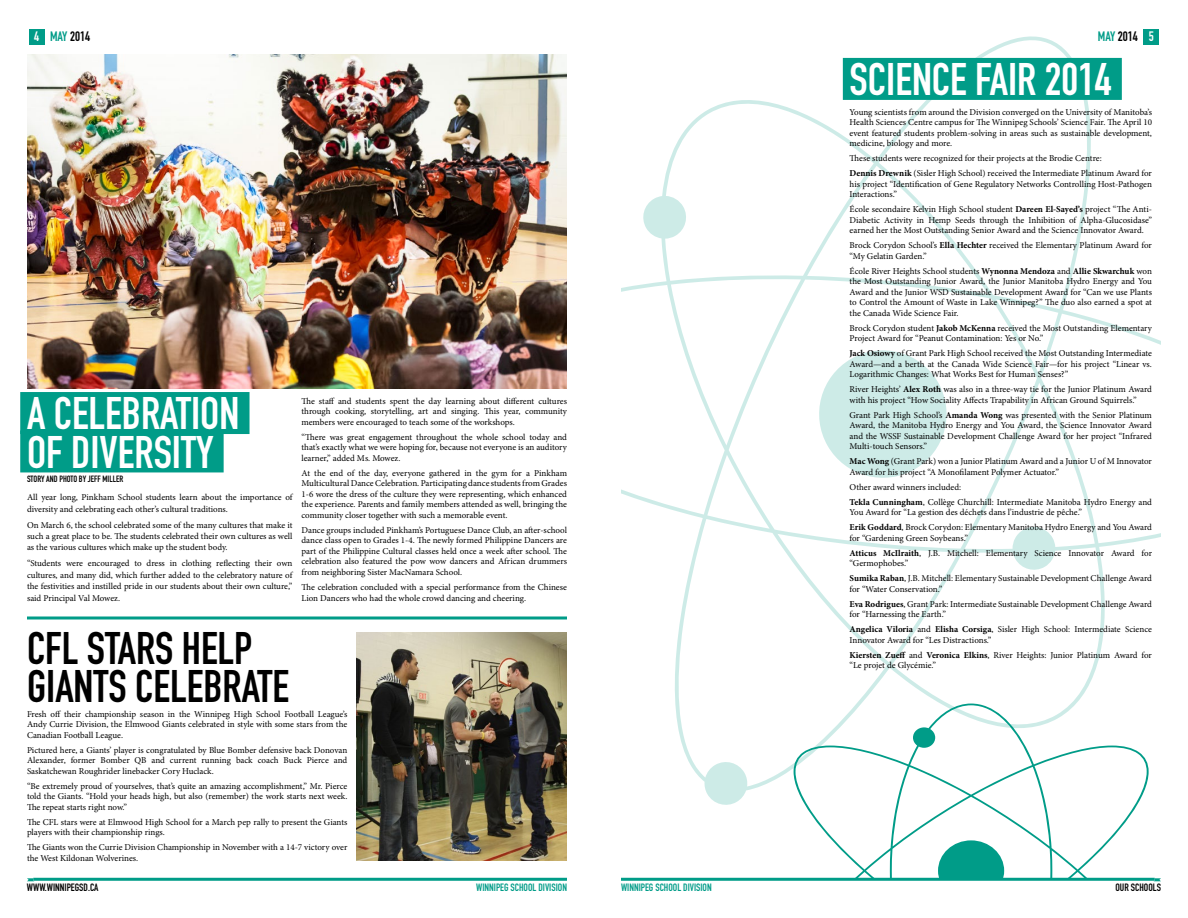
<style>
.page{position:relative;width:1188px;height:918px;background:#fff}
.page>*{position:absolute;margin:0;border:0;box-sizing:border-box;transform-origin:0 0}
.t1{font:45px/38.4px "DIN Engschrift Std";color:#fff}
.t2{font:45px/37.5px "DIN Engschrift Std";color:#000}
.t3{font:13.5px "DIN Engschrift Std";color:#000}
.t4{font:13.5px "DIN Engschrift Std";color:#fff}
.t5{font:10.5px "DIN Engschrift Std";color:#009c88}
.t6{font:10.5px "DIN Engschrift Std";color:#000}
.t7{font:9px/10.5px "Minion Pro";letter-spacing:-.005em;color:#000}
.t8{font:9px "DIN Engschrift Std";color:#000}
.s1{color:#009c88}
.s2{color:#fff}
.s3{font-weight:700}
</style>
<div class="page">
<svg style="left:1155px;top:878px;width:6px;height:3px"></svg>
<div style="left:20px;top:392px;width:230px;height:42px;background:#009c88"></div>
<div style="left:20px;top:430px;width:204px;height:42px;background:#009c88"></div>
<img style="left:356px;top:632px;width:211px;height:229px">
<svg style="left:621px;top:35px;width:540px;height:770px"></svg>
<svg style="left:794px;top:704px;width:355px;height:174px"></svg>
<div style="left:843px;top:58px;width:279px;height:42px;background:#009c88"></div>
<img style="left:27px;top:54px;width:540px;height:334px">
<svg style="left:27px;top:616px;width:540px;height:4px;background:#3fb4a5"></svg>
<div style="left:29px;top:29px;width:15px;height:15px;background:#009c88"></div>
<div style="left:1144px;top:29px;width:15px;height:15px;background:#009c88"></div>
<hr style="left:621px;top:878px;width:534px;height:3px;background:#009c88">
<svg style="left:27px;top:878px;width:6px;height:3px"></svg>
<hr style="left:33px;top:878px;width:534px;height:3px;background:#009c88">
<h2 class="t4" style="left:34px;top:29px;width:7px">4</h2>
<h2 class="t3" style="left:50px;top:29px;width:42px"><span class="s1">MAY</span> 2014</h2>
<h2 class="t3" style="left:1098px;top:29px;width:58px"><span class="s1">MAY</span> 2014 <span class="s2">5</span></h2>
<h1 class="t1" style="left:27px;top:395px;width:214px">A CELEBRATION<br>OF DIVERSITY</h1>
<p class="t8" style="left:27px;top:474px;width:98px">STORY AND PHOTO BY JEFF MILLER</p>
<p class="t7" style="left:27px;top:492px;width:267px;line-height:11.4px">All year long, Pinkham School students learn about the importance of diversity and celebrating each other’s cultural traditions.</p>
<p class="t7" style="left:27px;top:519px;width:267px;line-height:11.4px;text-align:justify">On March 6, the school celebrated some of the many cultures that make it such a great place to be. The students celebrated their own cultures as well as the various cultures which make up the student body.</p>
<p class="t7" style="left:27px;top:558px;width:267px;line-height:11.4px;text-align:justify">“Students were encouraged to dress in clothing reflecting their own cultures, and many did, which further added to the celebratory nature of the festivities and instilled pride in our students about their own culture,” said Principal Val Mowez.</p>
<p class="t7" style="left:302px;top:396px;width:267px;text-align:justify">The staff and students spent the day learning about different cultures through cooking, storytelling, art and singing. This year, community members were encouraged to teach some of the workshops.</p>
<p class="t7" style="left:302px;top:432px;width:267px;text-align:justify">“There was great engagement throughout the whole school today and that’s exactly what we were hoping for, because not everyone is an auditory learner,” added Ms. Mowez.</p>
<p class="t7" style="left:302px;top:468px;width:267px;text-align:justify">At the end of the day, everyone gathered in the gym for a Pinkham Multicultural Dance Celebration. Participating dance students from Grades 1-6 wore the dress of the culture they were representing, which enhanced the experience. Parents and family members attended as well, bringing the community closer together with such a memorable event.</p>
<p class="t7" style="left:302px;top:525px;width:267px;text-align:justify">Dance groups included Pinkham’s Portuguese Dance Club, an after-school dance class open to Grades 1-4. The newly formed Philippine Dancers are part of the Philippine Cultural classes held once a week after school. The celebration also featured the pow wow dancers and African drummers from neighboring Sister MacNamara School.</p>
<p class="t7" style="left:302px;top:582px;width:267px">The celebration concluded with a special performance from the Chinese<br>Lion Dancers who had the whole crowd dancing and cheering.</p>
<h1 class="t2" style="left:27px;top:630px;width:264px">CFL STARS HELP<br>GIANTS CELEBRATE</h1>
<p class="t7" style="left:27px;top:709px;width:322px;text-align:justify">Fresh off their championship season in the Winnipeg High School Football League’s Andy Currie Division, the Elmwood Giants celebrated in style with some stars from the Canadian Football League.</p>
<p class="t7" style="left:27px;top:745px;width:322px;text-align:justify">Pictured here, a Giants’ player is congratulated by Blue Bomber defensive back Donovan Alexander, former Bomber QB and current running back coach Buck Pierce and Saskatchewan Roughrider linebacker Cory Huclack.</p>
<p class="t7" style="left:27px;top:781px;width:322px;text-align:justify">“Be extremely proud of yourselves, that’s quite an amazing accomplishment,” Mr. Pierce told the Giants. “Hold your heads high, but also (remember) the work starts next week.<br>The repeat starts right now.”</p>
<p class="t7" style="left:27px;top:817px;width:322px">The CFL stars were at Elmwood High School for a March pep rally to present the Giants players with their championship rings.</p>
<p class="t7" style="left:27px;top:842px;width:322px">The Giants won the Currie Division Championship in November with a 14-7 victory over the West Kildonan Wolverines.</p>
<h1 class="t1" style="left:850px;top:60px;width:264px">SCIENCE FAIR 2014</h1>
<p class="t7" style="left:850px;top:106px;width:304px;text-align:justify">Young scientists from around the Division converged on the University of Manitoba’s Health Sciences Centre campus for The Winnipeg Schools’ Science Fair. The April 10 event featured students problem-solving in areas such as sustainable development, medicine, biology and more.</p>
<p class="t7" style="left:850px;top:151px;width:304px;line-height:15px">These students were recognized for their projects at the Brodie Centre:<br><span class="s3">Dennis Drewnik</span> (Sisler High School) received the Intermediate Platinum Award for</p>
<p class="t7" style="left:850px;top:178px;width:304px">his project “Identification of Gene Regulatory Networks Controlling Host-Pathogen<br>Interactions.”</p>
<p class="t7" style="left:850px;top:204px;width:304px;text-align:justify">École secondaire Kelvin High School student <span class="s3">Dareen El-Sayed’s</span> project “The Anti-Diabetic Activity in Hemp Seeds through the Inhibition of Alpha-Glucosidase” earned her the Most Outstanding Senior Award and the Science Innovator Award.</p>
<p class="t7" style="left:850px;top:240px;width:304px">Brock Corydon School’s <span class="s3">Ella Hechter</span> received the Elementary Platinum Award for “My Gelatin Garden.”</p>
<p class="t7" style="left:850px;top:265px;width:304px;text-align:justify">École River Heights School students <span class="s3">Wynonna Mendoza</span> and <span class="s3">Allie Skwarchuk</span> won the Most Outstanding Junior Award, the Junior Manitoba Hydro Energy and You Award and the Junior WSD Sustainable Development Award for “Can we use Plants to Control the Amount of Waste in Lake Winnipeg?” The duo also earned a spot at the Canada Wide Science Fair.</p>
<p class="t7" style="left:850px;top:323px;width:304px">Brock Corydon student <span class="s3">Jakob McKenna</span> received the Most Outstanding Elementary<br>Project Award for “Peanut Contamination: Yes or No.”</p>
<p class="t7" style="left:850px;top:348px;width:304px;text-align:justify"><span class="s3">Jack Osiowy</span> of Grant Park High School received the Most Outstanding Intermediate Award—and a berth at the Canada Wide Science Fair—for his project “Linear vs.<br>Logarithmic Changes: What Works Best for Human Senses?”</p>
<p class="t7" style="left:850px;top:384px;width:304px">River Heights’ <span class="s3">Alex Roth</span> was also in a three-way tie for the Junior Platinum Award with his project “How Sociality Affects Trapability in African Ground Squirrels.”</p>
<p class="t7" style="left:850px;top:410px;width:304px;text-align:justify">Grant Park High School’s <span class="s3">Amanda Wong</span> was presented with the Senior Platinum Award, the Manitoba Hydro Energy and You Award, the Science Innovator Award and the WSSF Sustainable Development Challenge Award for her project “Infrared Multi-touch Sensors.”</p>
<p class="t7" style="left:850px;top:456px;width:304px"><span class="s3">Mac Wong</span> (Grant Park) won a Junior Platinum Award and a Junior U of M Innovator<br>Award for his project “A Monofilament Polymer Actuator.”</p>
<p class="t7" style="left:850px;top:479px;width:304px;line-height:15px">Other award winners included:<br><span class="s3">Tekla Cunningham</span>, Collège Churchill: Intermediate Manitoba Hydro Energy and</p>
<p class="t7" style="left:850px;top:505px;width:304px;line-height:15px">You Award for “La gestion des déchets dans l’industrie de pêche.”<br><span class="s3">Erik Goddard</span>, Brock Corydon: Elementary Manitoba Hydro Energy and You Award</p>
<p class="t7" style="left:850px;top:530px;width:304px;line-height:15px">for “Gardening Green Soybeans.”<br><span class="s3">Atticus McIlraith</span>, J.B. Mitchell: Elementary Science Innovator Award for</p>
<p class="t7" style="left:850px;top:556px;width:304px;line-height:15px">“Germophobes.”<br><span class="s3">Sumika Raban</span>, J.B. Mitchell: Elementary Sustainable Development Challenge Award</p>
<p class="t7" style="left:850px;top:581px;width:304px;line-height:15px">for “Water Conservation.”<br><span class="s3">Eva Rodrigues</span>, Grant Park: Intermediate Sustainable Development Challenge Award</p>
<p class="t7" style="left:850px;top:607px;width:304px;line-height:15px">for “Harnessing the Earth.”<br><span class="s3">Angelica Viloria</span> and <span class="s3">Elisha Corsiga</span>, Sisler High School: Intermediate Science</p>
<p class="t7" style="left:850px;top:632px;width:304px;line-height:15px">Innovator Award for “Les Distractions.”<br><span class="s3">Kiersten Zueff</span> and <span class="s3">Veronica Elkins</span>, River Heights: Junior Platinum Award for</p>
<p class="t7" style="left:850px;top:660px;width:88px">“Le projet de Glycémie.”</p>
<p class="t6" style="left:27px;top:881px;width:25px">WWW.WINNIPEGSD</p>
<p class="t6" style="left:88px;top:881px;width:7px">.CA</p>
<p class="t5" style="left:476px;top:881px;width:92px">WINNIPEG SCHOOL DIVISION</p>
<p class="t5" style="left:621px;top:881px;width:92px">WINNIPEG SCHOOL DIVISION</p>
<p class="t6" style="left:1116px;top:881px;width:47px">OUR SCHOOLS</p>
</div>
